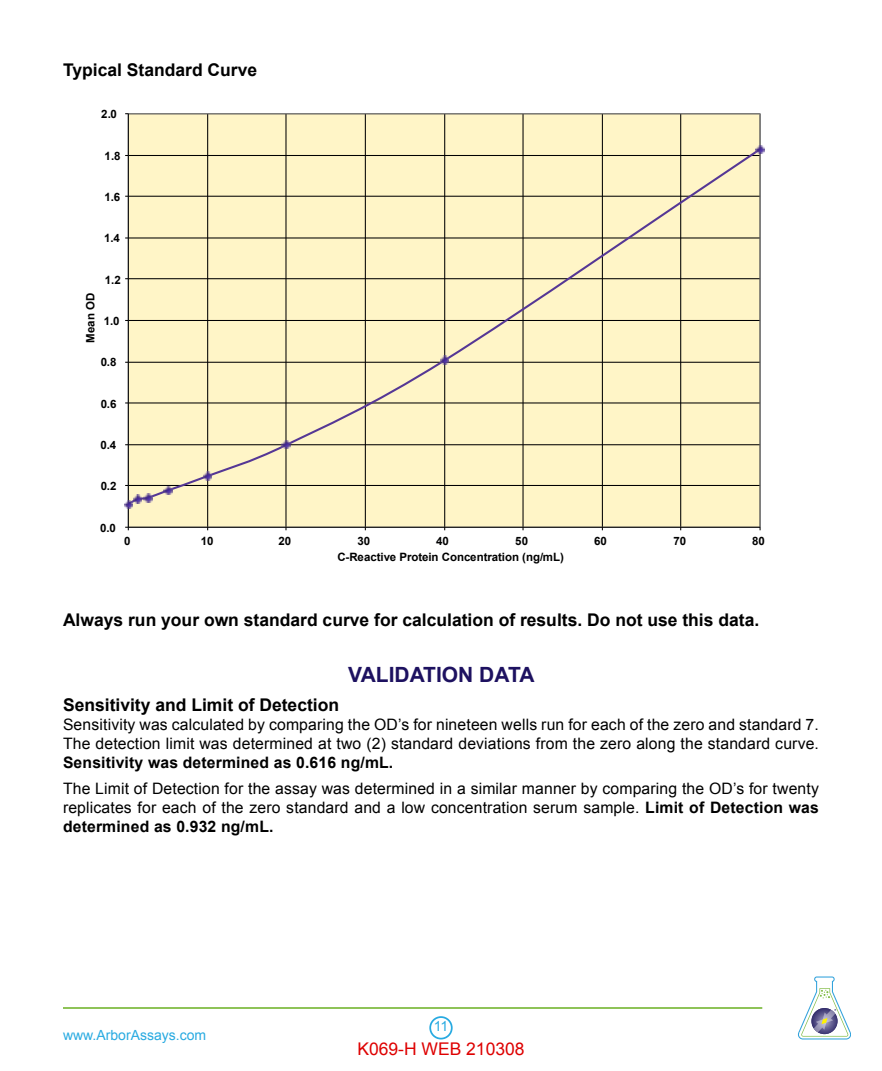
<style>
.page{position:relative;width:882px;height:1071px;background:#fff}
.page>*{position:absolute;margin:0;border:0;box-sizing:border-box;transform-origin:0 0}
.t1{font:700 21px "Arial";color:#1d1160}
.t2{font:700 17.5px "Arial";color:#000}
.t3{font:17.5px "Arial";color:#de0000}
.t4{font:15.75px/18.9px "Arial";letter-spacing:.01em;color:#000}
.t5{font:700 15.75px "Arial";letter-spacing:.01em;color:#000}
.t6{font:14px "Arial";color:#28aae1}
.t7{font:700 11.55px "Arial";color:#000001}
.s1{font-weight:700}
</style>
<div class="page">
<div style="left:429px;top:1016px;width:24px;height:24px;border:2px solid #28aae1;border-radius:50%"></div>
<svg style="left:798px;top:976px;width:52px;height:64px"></svg>
<hr style="left:63px;top:1007px;width:699px;height:2px;background:#7fbb42">
<div style="left:128px;top:114px;width:632px;height:413px;background:#fff5c7"></div>
<hr style="left:207px;top:114px;width:1px;height:413px;background:#000001">
<hr style="left:285px;top:114px;width:2px;height:413px;background:#000001">
<hr style="left:365px;top:114px;width:1px;height:413px;background:#000001">
<hr style="left:444px;top:114px;width:1px;height:413px;background:#000001">
<hr style="left:523px;top:114px;width:1px;height:413px;background:#000001">
<hr style="left:602px;top:114px;width:1px;height:413px;background:#000001">
<hr style="left:680px;top:114px;width:1px;height:413px;background:#000001">
<hr style="left:128px;top:114px;width:1px;height:413px;background:#000001">
<hr style="left:128px;top:527px;width:632px;height:1px;background:#000001">
<svg style="left:128px;top:146px;width:632px;height:361px"></svg>
<svg style="left:756px;top:145px;width:8px;height:8px"></svg>
<svg style="left:441px;top:356px;width:8px;height:8px"></svg>
<svg style="left:282px;top:441px;width:8px;height:8px"></svg>
<svg style="left:203px;top:472px;width:9px;height:8px"></svg>
<svg style="left:164px;top:487px;width:8px;height:8px"></svg>
<svg style="left:124px;top:494px;width:28px;height:14px"></svg>
<p class="t2" style="left:63px;top:58px;width:196px">Typical Standard Curve</p>
<p class="t7" style="left:101px;top:107px;width:17px">2.0</p>
<p class="t7" style="left:105px;top:148px;width:17px">1.8</p>
<p class="t7" style="left:104px;top:189px;width:17px">1.6</p>
<p class="t7" style="left:104px;top:231px;width:17px">1.4</p>
<p class="t7" style="left:83px;top:343px;width:51px;rotate:-90deg">Mean OD</p>
<p class="t7" style="left:105px;top:272px;width:17px">1.2</p>
<p class="t7" style="left:104px;top:313px;width:17px">1.0</p>
<p class="t7" style="left:101px;top:355px;width:17px">0.8</p>
<p class="t7" style="left:101px;top:396px;width:17px">0.6</p>
<p class="t7" style="left:101px;top:437px;width:17px">0.4</p>
<p class="t7" style="left:101px;top:479px;width:17px">0.2</p>
<p class="t7" style="left:100px;top:520px;width:17px">0.0</p>
<p class="t7" style="left:124px;top:533px;width:8px">0</p>
<p class="t7" style="left:201px;top:533px;width:14px">10</p>
<p class="t7" style="left:278px;top:533px;width:14px">20</p>
<p class="t7" style="left:357px;top:533px;width:14px">30</p>
<p class="t7" style="left:436px;top:533px;width:14px">40</p>
<p class="t7" style="left:515px;top:533px;width:14px">50</p>
<p class="t7" style="left:594px;top:533px;width:14px">60</p>
<p class="t7" style="left:674px;top:533px;width:14px">70</p>
<p class="t7" style="left:752px;top:533px;width:14px">80</p>
<p class="t7" style="left:337px;top:549px;width:228px">C-Reactive Protein Concentration (ng/mL)</p>
<p class="t2" style="left:63px;top:608px;width:698px">Always run your own standard curve for calculation of results. Do not use this data.</p>
<h1 class="t1" style="left:348px;top:661px;width:188px">VALIDATION DATA</h1>
<p class="t2" style="left:63px;top:693px;width:278px">Sensitivity and Limit of Detection</p>
<p class="t4" style="left:63px;top:715px;width:757px">Sensitivity was calculated by comparing the OD’s for nineteen wells run for each of the zero and standard 7.<br>The detection limit was determined at two (2) standard deviations from the zero along the standard curve.</p>
<p class="t5" style="left:63px;top:752px;width:332px">Sensitivity was determined as 0.616 ng/mL.</p>
<p class="t4" style="left:63px;top:780px;width:757px;text-align:justify">The Limit of Detection for the assay was determined in a similar manner by comparing the OD’s for twenty replicates for each of the zero standard and a low concentration serum sample. <span class="s1">Limit of Detection was determined as 0.932 ng/mL.</span></p>
<p class="t6" style="left:63px;top:1025px;width:145px">www.ArborAssays.com</p>
<p class="t6" style="left:434px;top:1017px;width:16px">11</p>
<p class="t3" style="left:357px;top:1037px;width:169px">K069-H WEB 210308</p>
</div>
